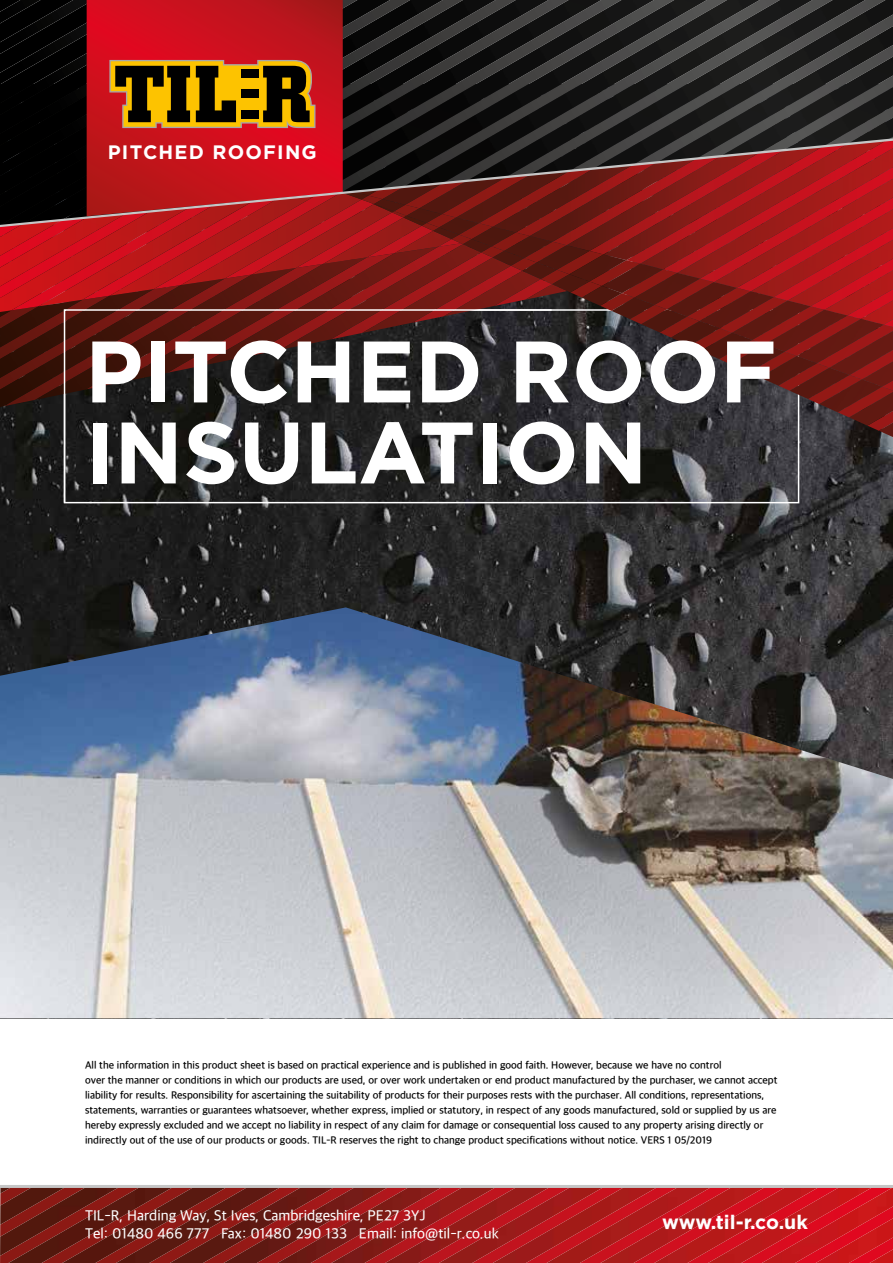
<style>
.page{position:relative;width:893px;height:1263px;background:#fff}
.page>*{position:absolute;margin:0;border:0;box-sizing:border-box;transform-origin:0 0}
.t1{font:700 87px/81px "Gotham";color:#fff}
.t2{font:700 19.5px "Gotham";letter-spacing:-.005em;color:#fff}
.t3{font:700 19.5px "Gotham";letter-spacing:.065em;color:#fff}
.t4{font:500 15px/18px "Apple SD Gothic Neo";color:#fff}
.t5{font:600 10.5px/15px "Apple SD Gothic Neo";color:#000}
</style>
<div class="page">
<img style="left:0;top:1188px;width:893px;height:75px">
<img style="left:0;top:407px;width:893px;height:200px">
<hr style="left:0;top:1185px;width:893px;height:3px;background:#c6c6c6">
<img style="left:0;top:607px;width:893px;height:411px">
<svg style="left:553px;top:391px;width:340px;height:46px;background:#363438"></svg>
<svg style="left:553px;top:327px;width:340px;height:64px;background:#312b2e"></svg>
<svg style="left:422px;top:227px;width:471px;height:100px;background:#5e2827"></svg>
<img style="left:879px;top:426px;width:14px;height:11px">
<img style="left:849px;top:392px;width:44px;height:34px">
<img style="left:819px;top:379px;width:63px;height:33px">
<img style="left:862px;top:375px;width:31px;height:12px">
<img style="left:0;top:378px;width:63px;height:29px">
<img style="left:790px;top:368px;width:59px;height:31px">
<img style="left:829px;top:331px;width:64px;height:44px">
<img style="left:760px;top:356px;width:57px;height:30px">
<img style="left:797px;top:319px;width:87px;height:44px">
<img style="left:861px;top:315px;width:32px;height:10px">
<img style="left:0;top:347px;width:63px;height:31px">
<img style="left:252px;top:227px;width:64px;height:20px">
<img style="left:323px;top:227px;width:99px;height:17px">
<img style="left:730px;top:344px;width:55px;height:28px">
<img style="left:765px;top:310px;width:82px;height:42px">
<img style="left:825px;top:306px;width:68px;height:9px">
<img style="left:199px;top:247px;width:81px;height:61px">
<img style="left:394px;top:231px;width:57px;height:13px">
<img style="left:433px;top:227px;width:26px;height:12px">
<img style="left:439px;top:227px;width:33px;height:8px">
<img style="left:701px;top:333px;width:51px;height:26px">
<img style="left:732px;top:301px;width:79px;height:39px">
<img style="left:788px;top:297px;width:105px;height:9px">
<img style="left:0;top:312px;width:63px;height:35px">
<img style="left:189px;top:227px;width:63px;height:79px">
<img style="left:548px;top:0;width:45px;height:138px">
<img style="left:280px;top:244px;width:201px;height:64px">
<img style="left:463px;top:239px;width:29px;height:13px">
<img style="left:472px;top:227px;width:44px;height:19px">
<img style="left:593px;top:0;width:300px;height:138px">
<img style="left:671px;top:321px;width:49px;height:25px">
<img style="left:700px;top:291px;width:74px;height:37px">
<img style="left:751px;top:288px;width:142px;height:9px">
<img style="left:362px;top:257px;width:149px;height:51px">
<img style="left:493px;top:251px;width:31px;height:15px">
<img style="left:504px;top:236px;width:49px;height:22px">
<img style="left:530px;top:227px;width:37px;height:15px">
<img style="left:657px;top:26px;width:236px;height:112px">
<img style="left:641px;top:309px;width:46px;height:23px">
<img style="left:667px;top:282px;width:70px;height:35px">
<img style="left:714px;top:279px;width:179px;height:9px">
<svg style="left:0;top:312px;width:11px;height:5px"></svg>
<img style="left:0;top:227px;width:189px;height:85px">
<img style="left:496px;top:0;width:52px;height:138px">
<img style="left:611px;top:298px;width:43px;height:21px">
<img style="left:634px;top:273px;width:66px;height:32px">
<img style="left:677px;top:227px;width:216px;height:52px">
<img style="left:444px;top:271px;width:97px;height:37px">
<img style="left:522px;top:263px;width:35px;height:16px">
<img style="left:537px;top:245px;width:52px;height:25px">
<img style="left:567px;top:227px;width:37px;height:24px">
<img style="left:720px;top:57px;width:173px;height:81px">
<img style="left:582px;top:286px;width:40px;height:20px">
<img style="left:602px;top:264px;width:61px;height:29px">
<img style="left:640px;top:227px;width:246px;height:42px">
<img style="left:525px;top:284px;width:42px;height:16px">
<img style="left:552px;top:274px;width:37px;height:18px">
<img style="left:569px;top:254px;width:57px;height:27px">
<img style="left:604px;top:227px;width:219px;height:33px">
<img style="left:784px;top:87px;width:109px;height:51px">
<img style="left:0;top:227px;width:126px;height:59px">
<img style="left:443px;top:0;width:53px;height:138px">
<img style="left:0;top:227px;width:62px;height:29px">
<img style="left:390px;top:0;width:53px;height:138px">
<img style="left:0;top:0;width:390px;height:138px">
<svg style="left:87px;top:0;width:256px;height:138px;background:#ca101d"></svg>
<svg style="left:0;top:138px;width:893px;height:89px;background:#7c191b"></svg>
<svg style="left:63px;top:308px;width:490px;height:196px;background:#332625"></svg>
<svg style="left:109px;top:60px;width:209px;height:69px;background:#82590b"></svg>
<h2 class="t3" style="left:108px;top:141px;width:211px">PITCHED ROOFING</h2>
<h1 class="t1" style="left:85px;top:329px;width:693px">PITCHED ROOF<br>INSULATION</h1>
<p class="t5" style="left:85px;top:1059px;width:694px">All the information in this product sheet is based on practical experience and is published in good faith. However, because we have no control<br>over the manner or conditions in which our products are used, or over work undertaken or end product manufactured by the purchaser, we cannot accept liability for results. Responsibility for ascertaining the suitability of products for their purposes rests with the purchaser. All conditions, representations, statements, warranties or guarantees whatsoever, whether express, implied or statutory, in respect of any goods manufactured, sold or supplied by us are hereby expressly excluded and we accept no liability in respect of any claim for damage or consequential loss caused to any property arising directly or indirectly out of the use of our products or goods. TIL-R reserves the right to change product specifications without notice. VERS 1 05/2019</p>
<h3 class="t4" style="left:85px;top:1208px;width:415px">TIL-R, Harding Way, St Ives, Cambridgeshire, PE27 3YJ<br>Tel: 01480 466 777 Fax: 01480 290 133 Email: info@til-r.co.uk</h3>
<h2 class="t2" style="left:662px;top:1211px;width:147px">www.til-r.co.uk</h2>
</div>
